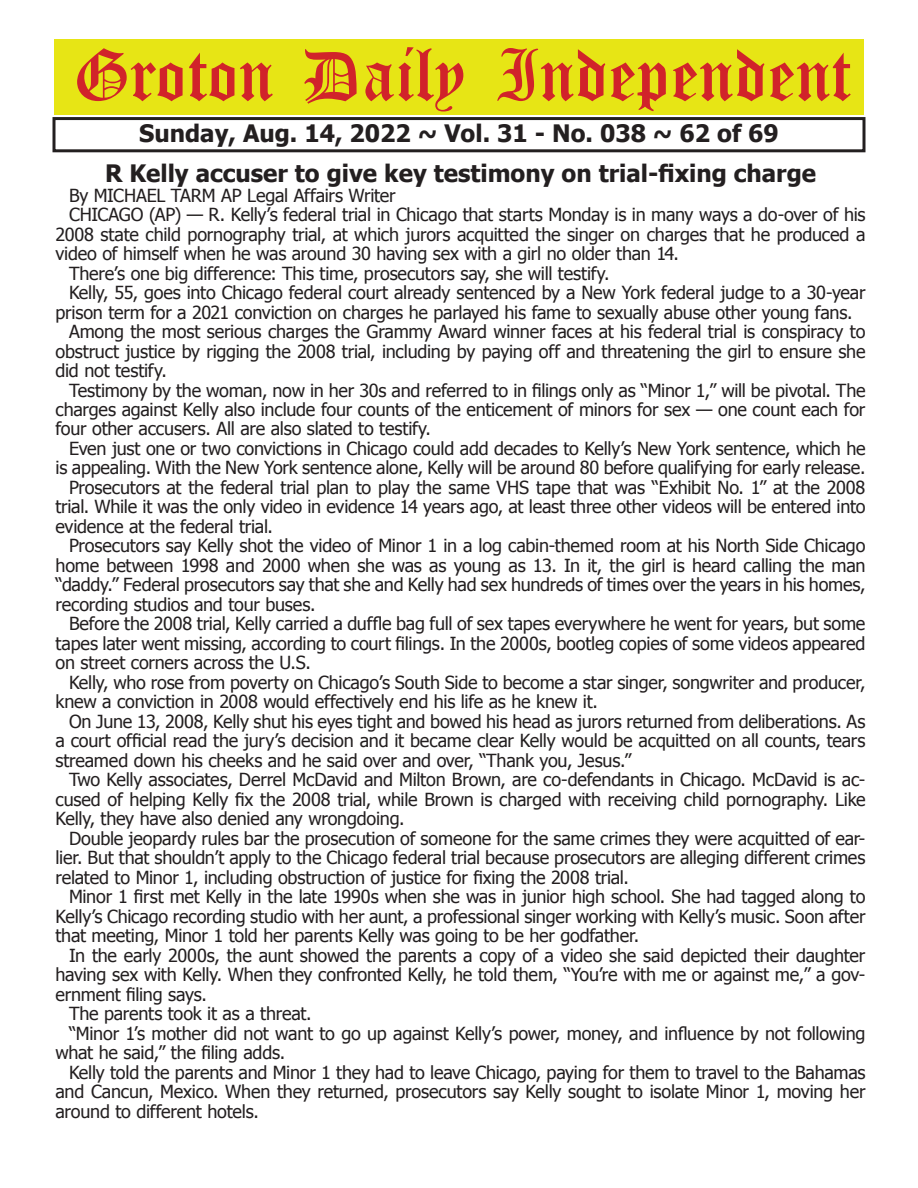
<style>
.page{position:relative;width:918px;height:1188px;background:#fff}
.page>*{position:absolute;margin:0;border:0;box-sizing:border-box;transform-origin:0 0}
.t1{font:54px "Old English Five";color:#d1232a}
.t2{font:700 24px "Tahoma";color:#231f20}
.t3{font:18px "Tahoma";letter-spacing:-.01em;color:#231f20}
</style>
<div class="page">
<div style="left:52px;top:117px;width:814px;height:35px;border:3px solid #231f20"></div>
<div style="left:54px;top:40px;width:810px;height:75px;background:#e7e515"></div>
<h1 class="t1" style="left:73px;top:50px;width:779px">Groton Daily Independent</h1>
<h2 class="t2" style="left:139px;top:116px;width:641px">Sunday, Aug. 14, 2022 ~ Vol. 31 - No. 038 ~ 62 of 69</h2>
<h2 class="t2" style="left:105px;top:157px;width:712px">R Kelly accuser to give key testimony on trial-fixing charge</h2>
<p class="t3" style="left:69px;top:183px;width:328px">By MICHAEL TARM AP Legal Affairs Writer</p>
<p class="t3" style="left:69px;top:202px;width:798px">CHICAGO (AP) — R. Kelly’s federal trial in Chicago that starts Monday is in many ways a do-over of his</p>
<p class="t3" style="left:56px;top:222px;width:811px">2008 state child pornography trial, at which jurors acquitted the singer on charges that he produced a</p>
<p class="t3" style="left:56px;top:241px;width:625px">video of himself when he was around 30 having sex with a girl no older than 14.</p>
<p class="t3" style="left:69px;top:261px;width:542px">There’s one big difference: This time, prosecutors say, she will testify.</p>
<p class="t3" style="left:69px;top:280px;width:798px">Kelly, 55, goes into Chicago federal court already sentenced by a New York federal judge to a 30-year</p>
<p class="t3" style="left:56px;top:300px;width:799px">prison term for a 2021 conviction on charges he parlayed his fame to sexually abuse other young fans.</p>
<p class="t3" style="left:69px;top:319px;width:798px">Among the most serious charges the Grammy Award winner faces at his federal trial is conspiracy to</p>
<p class="t3" style="left:56px;top:339px;width:811px">obstruct justice by rigging the 2008 trial, including by paying off and threatening the girl to ensure she</p>
<p class="t3" style="left:56px;top:358px;width:113px">did not testify.</p>
<p class="t3" style="left:69px;top:378px;width:798px">Testimony by the woman, now in her 30s and referred to in filings only as “Minor 1,” will be pivotal. The</p>
<p class="t3" style="left:56px;top:397px;width:811px">charges against Kelly also include four counts of the enticement of minors for sex — one count each for</p>
<p class="t3" style="left:56px;top:417px;width:377px">four other accusers. All are also slated to testify.</p>
<p class="t3" style="left:69px;top:436px;width:798px">Even just one or two convictions in Chicago could add decades to Kelly’s New York sentence, which he</p>
<p class="t3" style="left:56px;top:456px;width:811px">is appealing. With the New York sentence alone, Kelly will be around 80 before qualifying for early release.</p>
<p class="t3" style="left:69px;top:475px;width:798px">Prosecutors at the federal trial plan to play the same VHS tape that was “Exhibit No. 1” at the 2008</p>
<p class="t3" style="left:56px;top:495px;width:812px">trial. While it was the only video in evidence 14 years ago, at least three other videos will be entered into</p>
<p class="t3" style="left:56px;top:514px;width:219px">evidence at the federal trial.</p>
<p class="t3" style="left:69px;top:534px;width:798px">Prosecutors say Kelly shot the video of Minor 1 in a log cabin-themed room at his North Side Chicago</p>
<p class="t3" style="left:56px;top:553px;width:812px">home between 1998 and 2000 when she was as young as 13. In it, the girl is heard calling the man</p>
<p class="t3" style="left:56px;top:573px;width:811px">“daddy.” Federal prosecutors say that she and Kelly had sex hundreds of times over the years in his homes,</p>
<p class="t3" style="left:56px;top:592px;width:262px">recording studios and tour buses.</p>
<p class="t3" style="left:69px;top:612px;width:798px">Before the 2008 trial, Kelly carried a duffle bag full of sex tapes everywhere he went for years, but some</p>
<p class="t3" style="left:56px;top:631px;width:811px">tapes later went missing, according to court filings. In the 2000s, bootleg copies of some videos appeared</p>
<p class="t3" style="left:56px;top:651px;width:257px">on street corners across the U.S.</p>
<p class="t3" style="left:69px;top:670px;width:798px">Kelly, who rose from poverty on Chicago’s South Side to become a star singer, songwriter and producer,</p>
<p class="t3" style="left:56px;top:690px;width:544px">knew a conviction in 2008 would effectively end his life as he knew it.</p>
<p class="t3" style="left:69px;top:709px;width:798px">On June 13, 2008, Kelly shut his eyes tight and bowed his head as jurors returned from deliberations. As</p>
<p class="t3" style="left:56px;top:729px;width:811px">a court official read the jury’s decision and it became clear Kelly would be acquitted on all counts, tears</p>
<p class="t3" style="left:56px;top:748px;width:578px">streamed down his cheeks and he said over and over, “Thank you, Jesus.”</p>
<p class="t3" style="left:69px;top:768px;width:798px">Two Kelly associates, Derrel McDavid and Milton Brown, are co-defendants in Chicago. McDavid is ac-</p>
<p class="t3" style="left:56px;top:787px;width:812px">cused of helping Kelly fix the 2008 trial, while Brown is charged with receiving child pornography. Like</p>
<p class="t3" style="left:56px;top:807px;width:351px">Kelly, they have also denied any wrongdoing.</p>
<p class="t3" style="left:69px;top:826px;width:798px">Double jeopardy rules bar the prosecution of someone for the same crimes they were acquitted of ear-</p>
<p class="t3" style="left:56px;top:846px;width:811px">lier. But that shouldn’t apply to the Chicago federal trial because prosecutors are alleging different crimes</p>
<p class="t3" style="left:56px;top:865px;width:575px">related to Minor 1, including obstruction of justice for fixing the 2008 trial.</p>
<p class="t3" style="left:69px;top:885px;width:798px">Minor 1 first met Kelly in the late 1990s when she was in junior high school. She had tagged along to</p>
<p class="t3" style="left:56px;top:904px;width:812px">Kelly’s Chicago recording studio with her aunt, a professional singer working with Kelly’s music. Soon after</p>
<p class="t3" style="left:56px;top:924px;width:585px">that meeting, Minor 1 told her parents Kelly was going to be her godfather.</p>
<p class="t3" style="left:69px;top:943px;width:798px">In the early 2000s, the aunt showed the parents a copy of a video she said depicted their daughter</p>
<p class="t3" style="left:56px;top:963px;width:812px">having sex with Kelly. When they confronted Kelly, he told them, “You’re with me or against me,” a gov-</p>
<p class="t3" style="left:56px;top:982px;width:153px">ernment filing says.</p>
<p class="t3" style="left:69px;top:1002px;width:244px">The parents took it as a threat.</p>
<p class="t3" style="left:69px;top:1021px;width:798px">“Minor 1’s mother did not want to go up against Kelly’s power, money, and influence by not following</p>
<p class="t3" style="left:56px;top:1041px;width:231px">what he said,” the filing adds.</p>
<p class="t3" style="left:69px;top:1060px;width:798px">Kelly told the parents and Minor 1 they had to leave Chicago, paying for them to travel to the Bahamas</p>
<p class="t3" style="left:56px;top:1080px;width:811px">and Cancun, Mexico. When they returned, prosecutors say Kelly sought to isolate Minor 1, moving her</p>
<p class="t3" style="left:56px;top:1099px;width:205px">around to different hotels.</p>
</div>
